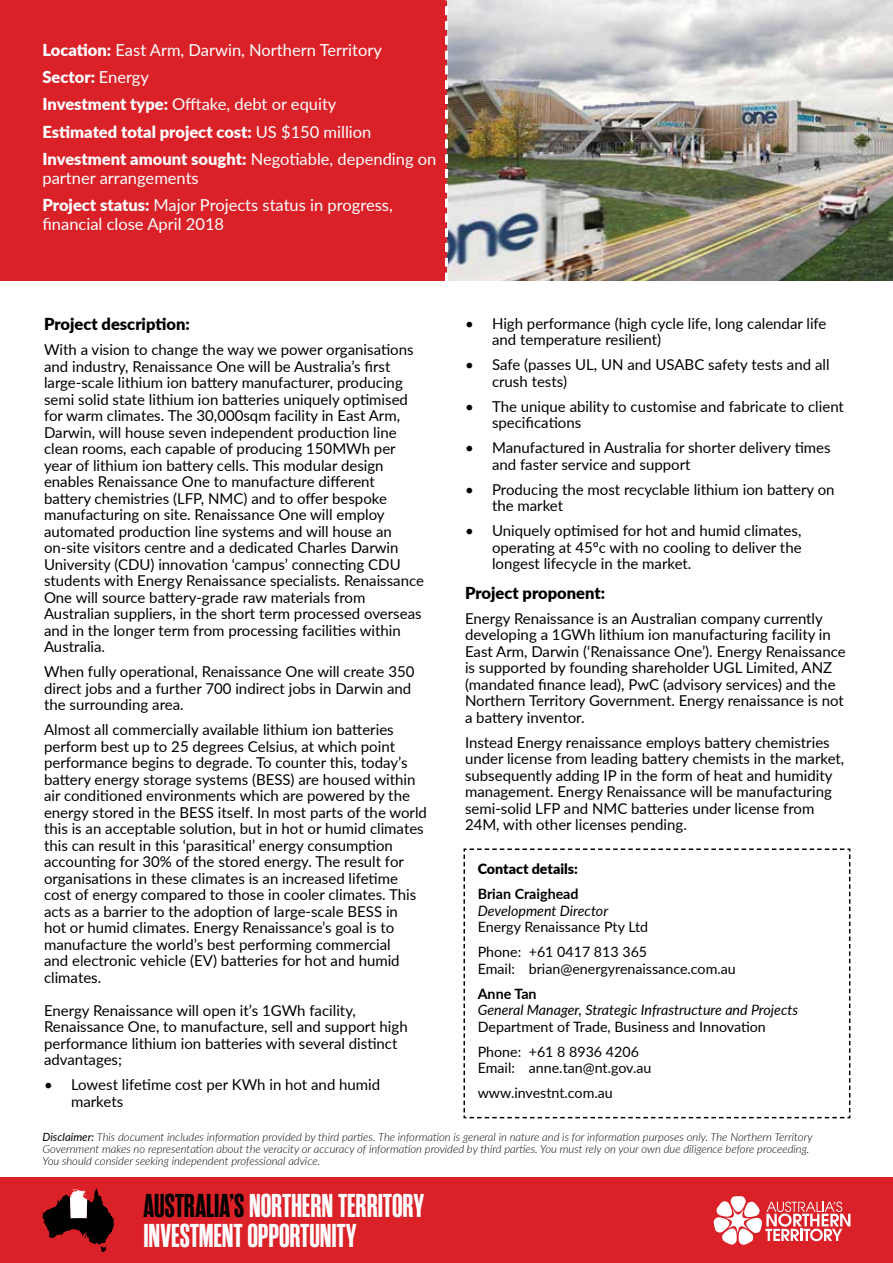
<style>
.page{position:relative;width:893px;height:1263px;background:#fff}
.page>*{position:absolute;margin:0;border:0;box-sizing:border-box;transform-origin:0 0}
.t1{font:700 33px/30px "Rama Gothic M";color:#fff}
.t2{font:16.5px/27.3px "Lato";color:#fff}
.t3{font:900 16.5px "Lato";color:#000}
.t4{font:15px/16.5px "Lato";color:#000}
.t5{font:14.25px/25px "Lato";color:#000}
.t6{font:italic 14.25px "Lato";color:#000}
.t7{font:700 14.25px "Lato";color:#000}
.t8{font:900 14.25px "Lato";color:#000}
.t9{font:italic 300 11.25px/12px "Lato";color:#000}
.s1{font-weight:900}
.s2{font-weight:400}
.s3{color:#000}
</style>
<div class="page">
<div style="left:0;top:1178px;width:893px;height:85px;background:#da2128"></div>
<img style="left:448px;top:0;width:445px;height:281px">
<div style="left:0;top:0;width:446px;height:281px;background:#da2128"></div>
<svg style="left:445px;top:0;width:3px;height:281px"></svg>
<svg style="left:43px;top:1188px;width:71px;height:64px"></svg>
<svg style="left:463px;top:848px;width:388px;height:271px"></svg>
<svg style="left:714px;top:1196px;width:136px;height:49px"></svg>
<p class="t2" style="left:43px;top:35px;width:395px"><span class="s1">Location:</span> East Arm, Darwin, Northern Territory <span class="s1">Sector:</span> Energy<br><span class="s1">Investment type:</span> Offtake, debt or equity<br><span class="s1">Estimated total project cost:</span> US $150 million <span class="s1">Investment amount sought:</span> Negotiable, depending on</p>
<p class="t2" style="left:43px;top:163px;width:352px">partner arrangements<br><span class="s1">Project status:</span> Major Projects status in progress,</p>
<p class="t2" style="left:43px;top:209px;width:183px">financial close April 2018</p>
<p class="t3" style="left:44px;top:312px;width:147px">Project description:</p>
<p class="t4" style="left:44px;top:341px;width:382px">With a vision to change the way we power organisations and industry, Renaissance One will be Australia’s first large-scale lithium ion battery manufacturer, producing semi solid state lithium ion batteries uniquely optimised for warm climates. The 30,000sqm facility in East Arm, Darwin, will house seven independent production line clean rooms, each capable of producing 150MWh per year of lithium ion battery cells. This modular design enables Renaissance One to manufacture different battery chemistries (LFP, NMC) and to offer bespoke manufacturing on site. Renaissance One will employ automated production line systems and will house an on-site visitors centre and a dedicated Charles Darwin University (CDU) innovation ‘campus’ connecting CDU students with Energy Renaissance specialists. Renaissance One will source battery-grade raw materials from Australian suppliers, in the short term processed overseas and in the longer term from processing facilities within Australia.</p>
<p class="t4" style="left:44px;top:663px;width:372px">When fully operational, Renaissance One will create 350 direct jobs and a further 700 indirect jobs in Darwin and the surrounding area.</p>
<p class="t4" style="left:44px;top:721px;width:384px">Almost all commercially available lithium ion batteries perform best up to 25 degrees Celsius, at which point performance begins to degrade. To counter this, today’s battery energy storage systems (BESS) are housed within air conditioned environments which are powered by the energy stored in the BESS itself. In most parts of the world this is an acceptable solution, but in hot or humid climates this can result in this ‘parasitical’ energy consumption accounting for 30% of the stored energy. The result for organisations in these climates is an increased lifetime cost of energy compared to those in cooler climates. This acts as a barrier to the adoption of large-scale BESS in<br>hot or humid climates. Energy Renaissance’s goal is to manufacture the world’s best performing commercial<br>and electronic vehicle (EV) batteries for hot and humid climates.</p>
<p class="t4" style="left:44px;top:1001px;width:365px">Energy Renaissance will open it’s 1GWh facility, Renaissance One, to manufacture, sell and support high performance lithium ion batteries with several distinct advantages;</p>
<p class="t4" style="left:71px;top:1076px;width:311px;text-indent:-27px">• Lowest lifetime cost per KWh in hot and humid markets</p>
<p class="t4" style="left:492px;top:315px;width:336px;text-indent:-27px">• High performance (high cycle life, long calendar life and temperature resilient)</p>
<p class="t4" style="left:492px;top:356px;width:339px;text-indent:-27px">• Safe (passes UL, UN and USABC safety tests and all crush tests)</p>
<p class="t4" style="left:492px;top:398px;width:353px;text-indent:-27px">• The unique ability to customise and fabricate to client specifications</p>
<p class="t4" style="left:492px;top:439px;width:340px;text-indent:-27px">• Manufactured in Australia for shorter delivery times and faster service and support</p>
<p class="t4" style="left:492px;top:481px;width:344px;text-indent:-27px">• Producing the most recyclable lithium ion battery on the market</p>
<p class="t4" style="left:492px;top:522px;width:311px;text-align:justify;text-indent:-27px">• Uniquely optimised for hot and humid climates, operating at 45ºc with no cooling to deliver the longest lifecycle in the market.</p>
<p class="t3" style="left:465px;top:580px;width:142px">Project proponent:</p>
<p class="t4" style="left:465px;top:609px;width:382px">Energy Renaissance is an Australian company currently developing a 1GWh lithium ion manufacturing facility in East Arm, Darwin (‘Renaissance One’). Energy Renaissance is supported by founding shareholder UGL Limited, ANZ (mandated finance lead), PwC (advisory services) and the Northern Territory Government. Energy renaissance is not a battery inventor.</p>
<p class="t4" style="left:465px;top:733px;width:381px">Instead Energy renaissance employs battery chemistries under license from leading battery chemists in the market, subsequently adding IP in the form of heat and humidity management. Energy Renaissance will be manufacturing semi-solid LFP and NMC batteries under license from 24M, with other licenses pending.</p>
<p class="t8" style="left:478px;top:858px;width:102px">Contact details:</p>
<p class="t7" style="left:478px;top:883px;width:102px">Brian Craighead</p>
<p class="t6" style="left:478px;top:900px;width:132px">Development Director</p>
<p class="t5" style="left:478px;top:914px;width:172px">Energy Renaissance Pty Ltd<br>Phone: +61 0417 813 365</p>
<p class="t5" style="left:478px;top:955px;width:259px">Email: brian@energyrenaissance.com.au</p>
<p class="t7" style="left:478px;top:983px;width:60px">Anne Tan</p>
<p class="t6" style="left:478px;top:1000px;width:322px">General Manager, Strategic Infrastructure and Projects</p>
<p class="t5" style="left:478px;top:1013px;width:290px">Department of Trade, Business and Innovation<br>Phone: +61 8 8936 4206</p>
<p class="t5" style="left:478px;top:1055px;width:175px">Email: anne.tan@nt.gov.au www.investnt.com.au</p>
<p class="t9" style="left:43px;top:1131px;width:772px"><span class="s2">Disclaimer:</span> This document includes information provided by third parties. The information is general in nature and is for information purposes only. The Northern Territory<br>Government makes no representation about the veracity or accuracy of information provided by third parties. You must rely on your own due diligence before proceeding.<br>You should consider seeking independent professional advice.</p>
<h1 class="t1" style="left:144px;top:1191px;width:282px"><span class="s3">AUSTRALIA’S</span> NORTHERN TERRITORY<br>INVESTMENT OPPORTUNITY</h1>
</div>
